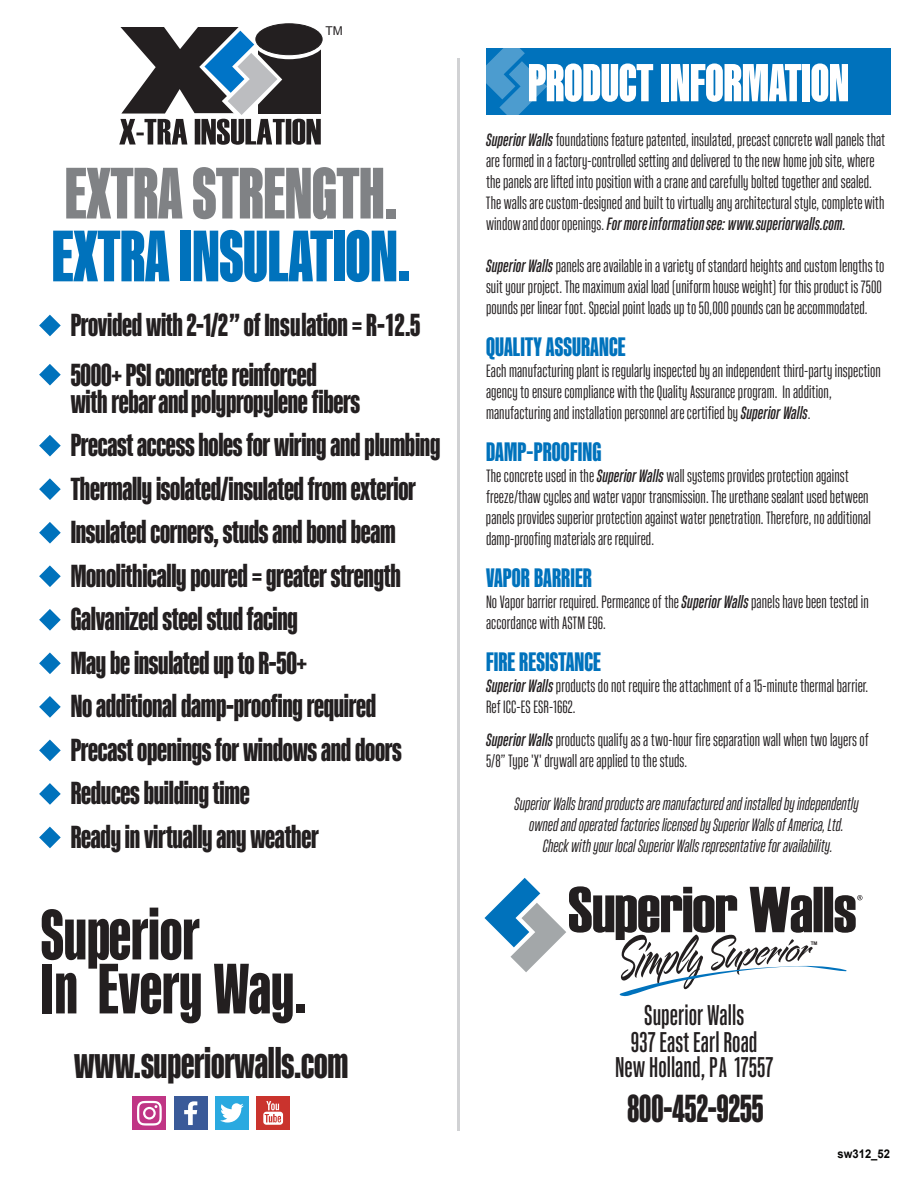
<style>
.page{position:relative;width:918px;height:1188px;background:#fff}
.page>*{position:absolute;margin:0;border:0;box-sizing:border-box;transform-origin:0 0}
.t1{font:900 73.5px "Kaneda Gothic";color:#0072bc}
.t2{font:900 73.5px "Kaneda Gothic";color:#808285}
.t3{font:800 72px/54px "Kaneda Gothic";color:#231f20}
.t4{font:900 54px "Kaneda Gothic";color:#fff}
.t5{font:800 43.2px "Kaneda Gothic";letter-spacing:-.005em;color:#231f20}
.t6{font:800 39.6px "Kaneda Gothic";color:#231f20;scale:.94 1}
.t7{font:800 32.25px/43.5px "Kaneda Gothic";letter-spacing:-.01em;color:#231f20}
.t8{font:500 28.8px/26.1px "Kaneda Gothic";color:#231f20;text-align:center;scale:.94 1}
.t9{font:800 27px "Kaneda Gothic";letter-spacing:.005em;color:#0072bc}
.t10{font:18px/21px "Kaneda Gothic";letter-spacing:.005em;color:#231f20}
.t11{font:italic 18px/21px "Kaneda Gothic";color:#231f20;text-align:center}
.t12{font:12.15px "Arial";color:#231f20}
.t13{font:700 12px "Arial";color:#050504;scale:.94 1}
.t14{font:700 4.95px "Arial";color:#231f20;scale:.96 1}
.s1{font-weight:500;font-style:italic}
</style>
<div class="page">
<div style="left:174px;top:1096px;width:34px;height:34px;background:#3a5a99"></div>
<svg style="left:184px;top:1101px;width:13px;height:24px"></svg>
<div style="left:215px;top:1096px;width:34px;height:34px;background:#2aa9e0"></div>
<svg style="left:220px;top:1103px;width:24px;height:20px"></svg>
<div style="left:256px;top:1096px;width:34px;height:34px;background:#ca332d"></div>
<svg style="left:263px;top:1101px;width:20px;height:24px"></svg>
<div style="left:132px;top:1096px;width:34px;height:34px;background:#c03585"></div>
<svg style="left:137px;top:1101px;width:25px;height:25px"></svg>
<hr style="left:458px;top:58px;width:2px;height:1072px;background:#d1d2d4">
<svg style="left:484px;top:878px;width:378px;height:119px"></svg>
<div style="left:486px;top:48px;width:405px;height:66px;background:#0072bc"></div>
<svg style="left:486px;top:48px;width:61px;height:66px"></svg>
<svg style="left:39px;top:315px;width:22px;height:21px"></svg>
<svg style="left:39px;top:364px;width:22px;height:22px"></svg>
<svg style="left:39px;top:435px;width:22px;height:21px"></svg>
<svg style="left:39px;top:478px;width:22px;height:22px"></svg>
<svg style="left:39px;top:565px;width:22px;height:22px"></svg>
<svg style="left:39px;top:522px;width:22px;height:22px"></svg>
<svg style="left:39px;top:609px;width:22px;height:22px"></svg>
<svg style="left:39px;top:652px;width:22px;height:22px"></svg>
<svg style="left:39px;top:696px;width:22px;height:22px"></svg>
<svg style="left:39px;top:740px;width:22px;height:21px"></svg>
<svg style="left:39px;top:783px;width:22px;height:22px"></svg>
<svg style="left:39px;top:827px;width:22px;height:21px"></svg>
<svg style="left:252px;top:19px;width:74px;height:40px"></svg>
<div style="left:256px;top:24px;width:66px;height:31px;border:1px solid #231f20;border-radius:50%"></div>
<svg style="left:119px;top:27px;width:202px;height:118px"></svg>
<p class="t12" style="left:325px;top:23px;width:19px">TM</p>
<h1 class="t2" style="left:65px;top:152px;width:334px">EXTRA STRENGTH.</h1>
<h1 class="t1" style="left:52px;top:215px;width:360px">EXTRA INSULATION.</h1>
<h3 class="t7" style="left:71px;top:300px;width:351px;line-height:49.5px">Provided with 2-1/2” of Insulation = R-12.5<br>5000+ PSI concrete reinforced</h3>
<p class="t7" style="left:71px;top:380px;width:371px">with rebarandpolypropylene fibers<br>Precast access holes for wiring and plumbing Thermally isolated/insulated from exterior Insulated corners, studs and bond beam Monolithically poured = greater strength Galvanized steel stud facing<br>May be insulated up to R-50+<br>No additional damp-proofing required Precast openings for windows and doors Reduces building time<br>Ready in virtually any weather</p>
<h2 class="t3" style="left:41px;top:907px;width:267px">Superior<br>In Every Way.</h2>
<h3 class="t5" style="left:74px;top:1039px;width:276px">www.superiorwalls.com</h3>
<h3 class="t4" style="left:528px;top:53px;width:322px">PRODUCT INFORMATION</h3>
<p class="t10" style="left:486px;top:129px;width:401px"><span class="s1">Superior Walls</span> foundations feature patented, insulated, precast concrete wall panels that are formed in a factory-controlled setting and delivered to the new home jobsite, where the panels are lifted into position with a crane andcarefully bolted together and sealed.<br>The walls are custom-designedandbuilt to virtually any architectural style, completewith windowand door openings. <span class="s1">For moreinformationsee: www.superiorwalls.com.</span></p>
<p class="t10" style="left:486px;top:255px;width:400px"><span class="s1">Superior Walls</span> panels are availablein a variety of standard heights andcustom lengths to suit your project. The maximum axial load (uniform house weight) for this product is 7500 pounds per linear foot. Special point loads up to 50,000 pounds can be accommodated.</p>
<h3 class="t9" style="left:486px;top:331px;width:141px">QUALITY ASSURANCE</h3>
<p class="t10" style="left:486px;top:360px;width:396px">Each manufacturing plant is regularlyinspected by an independent third-party inspection agency to ensure compliance with the Quality Assurance program. In addition, manufacturing and installation personnel are certified by <span class="s1">Superior Walls</span>.</p>
<h3 class="t9" style="left:486px;top:436px;width:117px">DAMP–PROOFING</h3>
<p class="t10" style="left:486px;top:465px;width:386px">The concrete used in the <span class="s1">Superior Walls</span> wall systems provides protection against freeze/thaw cycles and water vapor transmission. The urethane sealant usedbetween panels provides superior protection against water penetration. Therefore,noadditional damp-proofing materials are required.</p>
<h3 class="t9" style="left:486px;top:562px;width:107px">VAPOR BARRIER</h3>
<p class="t10" style="left:486px;top:591px;width:384px">No Vapor barrier required. Permeance of the<span class="s1">Superior Walls</span> panels have been tested in accordance with ASTM E96.</p>
<h3 class="t9" style="left:486px;top:646px;width:116px">FIRE RESISTANCE</h3>
<p class="t10" style="left:486px;top:675px;width:384px"><span class="s1">Superior Walls</span> products do not requirethe attachment of a 15-minute thermalbarrier.<br>Ref ICC-ES ESR-1662.</p>
<p class="t10" style="left:486px;top:729px;width:384px"><span class="s1">Superior Walls</span> products qualify as a two-hour fire separation wall when two layers of<br>5/8” Type 'X' drywall are applied to the studs.</p>
<p class="t11" style="left:514px;top:794px;width:346px">Superior Walls brand products are manufactured and installed by independently owned and operated factories licensed by Superior Walls of America, Ltd.<br>Check with your local Superior Walls representative for availability.</p>
<h3 class="t8" style="left:615px;top:1001px;width:170px">Superior Walls<br>937 East Earl Road<br>New Holland, PA 17557</h3>
<h3 class="t6" style="left:628px;top:1086px;width:146px">800-452-9255</h3>
<p class="t14" style="left:811px;top:940px;width:8px">TM</p>
<p class="t13" style="left:838px;top:1146px;width:57px">sw312_52</p>
</div>
